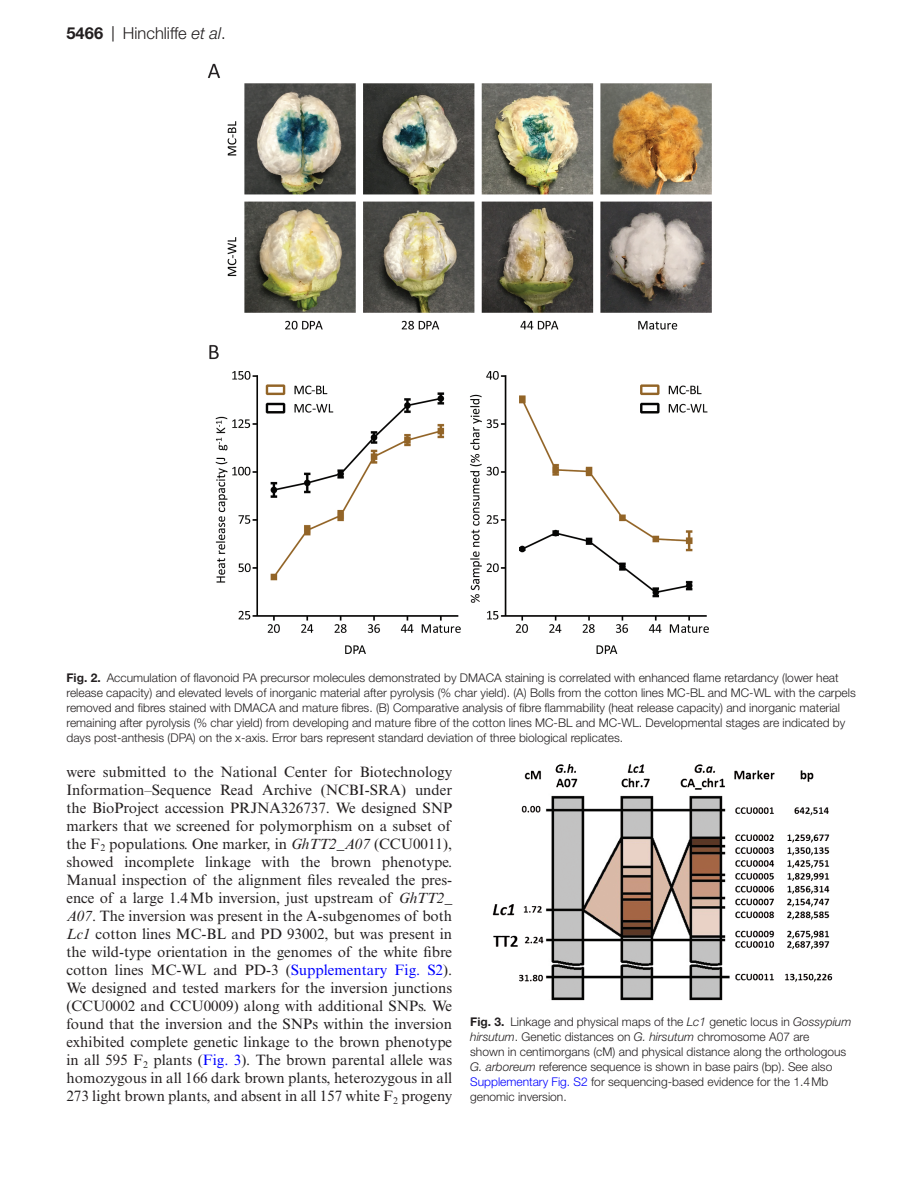
<style>
.page{position:relative;width:919px;height:1187px;background:#fff}
.page>*{position:absolute;margin:0;border:0;box-sizing:border-box;transform-origin:0 0}
.t1{font:300 16.5px "Helvetica Neue LT Std";color:#231f20}
.t2{font:15px/18px "Times New Roman MT Std";color:#231f20;text-align:justify}
.t3{font:300 12px/15px "Helvetica Neue LT Std";color:#231f20}
.s1{font-weight:700}
.s2{font-family:"Times New Roman MT Std";font-weight:400}
.s3{font-style:italic}
.s4{color:#00f}
</style>
<div class="page">
<img style="left:492px;top:764px;width:341px;height:236px">
<img style="left:208px;top:63px;width:504px;height:591px">
<h1 class="t1" style="left:66px;top:23px;width:161px"><span class="s1">5466</span> <span class="s2">|</span> Hinchliffe <span class="s3">et al</span>.</h1>
<p class="t3" style="left:66px;top:669px;width:790px"><span class="s1">Fig. 2.</span> Accumulation of flavonoid PA precursor molecules demonstrated by DMACA staining is correlated with enhanced flame retardancy (lower heat release capacity) and elevated levels of inorganic material after pyrolysis (% char yield). (A) Bolls from the cotton lines MC-BL and MC-WL with the carpels removed and fibres stained with DMACA and mature fibres. (B) Comparative analysis of fibre flammability (heat release capacity) and inorganic material remaining after pyrolysis (% char yield) from developing and mature fibre of the cotton lines MC-BL and MC-WL. Developmental stages are indicated by days post-anthesis (DPA) on the x-axis. Error bars represent standard deviation of three biological replicates.</p>
<p class="t2" style="left:66px;top:762px;width:387px">were submitted to the National Center for Biotechnology Information–Sequence Read Archive (NCBI-SRA) under the BioProject accession PRJNA326737. We designed SNP markers that we screened for polymorphism on a subset of the F<sub>2</sub> populations. One marker, in <span class="s3">GhTT2_A07</span> (CCU0011), showed incomplete linkage with the brown phenotype.<br>Manual inspection of the alignment files revealed the pres&shy;ence of a large 1.4Mb inversion, just upstream of <span class="s3">GhTT2_ A07</span>. The inversion was present in the A-subgenomes of both <span class="s3">Lc1</span> cotton lines MC-BL and PD 93002, but was present in the wild-type orientation in the genomes of the white fibre cotton lines MC-WL and PD-3 (<span class="s4">Supplementary Fig. S2</span>).<br>We designed and tested markers for the inversion junctions (CCU0002 and CCU0009) along with additional SNPs. We found that the inversion and the SNPs within the inversion exhibited complete genetic linkage to the brown phenotype in all 595 F<sub>2</sub> plants (<span class="s4">Fig. 3</span>). The brown parental allele was homozygous in all 166 dark brown plants, heterozygous in all 273 light brown plants, and absent in all 157 white F<sub>2</sub> progeny</p>
<p class="t3" style="left:470px;top:1014px;width:382px"><span class="s1">Fig. 3.</span> Linkage and physical maps of the <span class="s3">Lc1</span> genetic locus in <span class="s3">Gossypium hirsutum</span>. Genetic distances on <span class="s3">G. hirsutum</span> chromosome A07 are<br>shown in centimorgans (cM) and physical distance along the orthologous <span class="s3">G. arboreum</span> reference sequence is shown in base pairs (bp). See also <span class="s4">Supplementary Fig. S2</span> for sequencing-based evidence for the 1.4Mb genomic inversion.</p>
</div>
